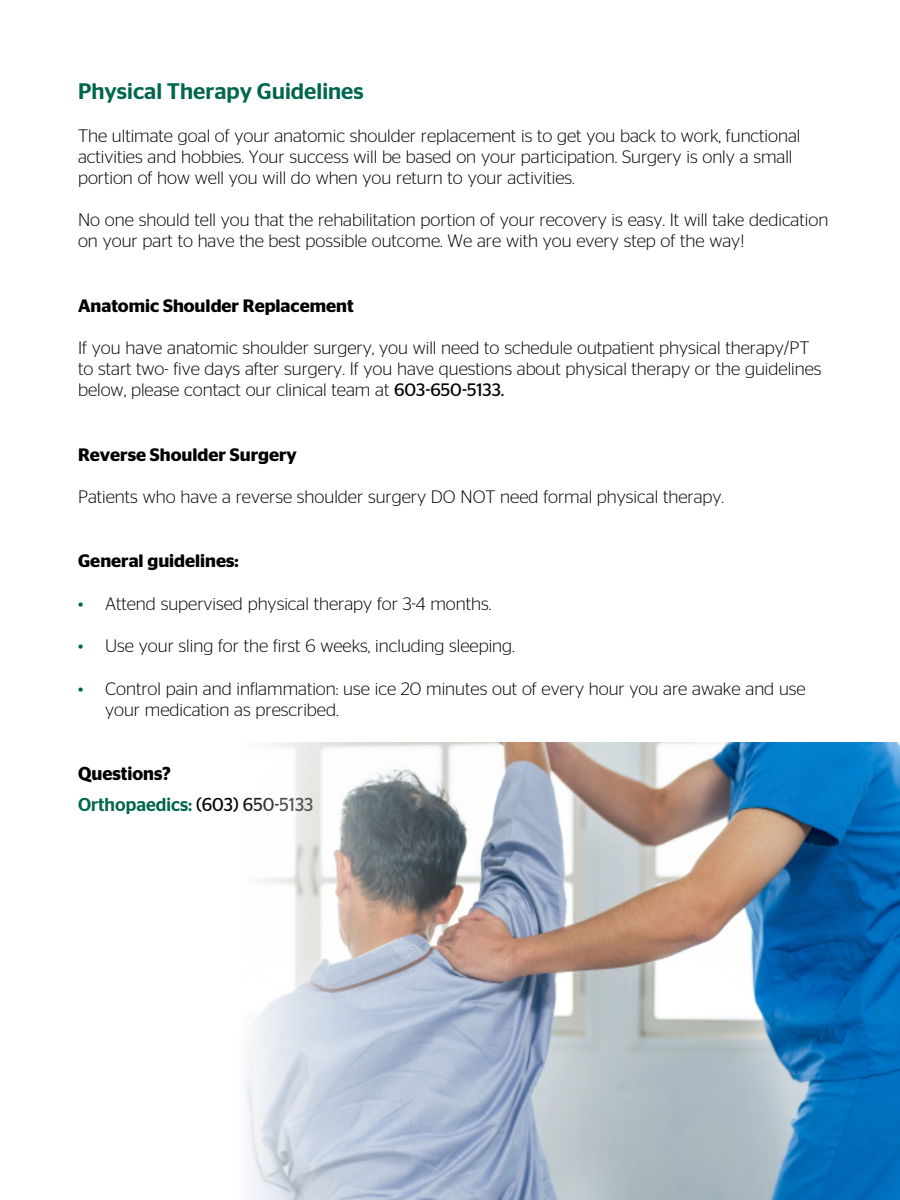
<style>
.page{position:relative;width:900px;height:1200px;background:#fff}
.page>*{position:absolute;margin:0;border:0;box-sizing:border-box;transform-origin:0 0}
.t1{font:500 22.5px "Stag Sans";color:#00664d}
.t2{font:500 18.75px "Stag Sans";color:#00664d;scale:.96 1}
.t3{font:600 18.75px "Stag Sans";color:#000;scale:.96 1}
.t4{font:300 18px/21px "Stag Sans";color:#000}
.t5{font:600 18px "Stag Sans";color:#000}
.s1{font-weight:400}
.s2{color:#00664d}
.s3{font-weight:400;color:#000}
</style>
<div class="page">
<img style="left:245px;top:743px;width:655px;height:457px">
<p class="t1" style="left:78px;top:75px;width:287px">Physical Therapy Guidelines</p>
<p class="t4" style="left:78px;top:124px;width:724px">The ultimate goal of your anatomic shoulder replacement is to get you back to work, functional activities and hobbies. Your success will be based on your participation. Surgery is only a small portion of how well you will do when you return to your activities.</p>
<p class="t4" style="left:78px;top:208px;width:752px">No one should tell you that the rehabilitation portion of your recovery is easy. It will take dedication on your part to have the best possible outcome. We are with you every step of the way!</p>
<p class="t5" style="left:78px;top:292px;width:277px">Anatomic Shoulder Replacement</p>
<p class="t4" style="left:78px;top:336px;width:745px">If you have anatomic shoulder surgery, you will need to schedule outpatient physical therapy/PT to start two- five days after surgery. If you have questions about physical therapy or the guidelines below, please contact our clinical team at <span class="s1">603-650-5133.</span></p>
<p class="t5" style="left:78px;top:441px;width:220px">Reverse Shoulder Surgery</p>
<p class="t4" style="left:78px;top:485px;width:648px">Patients who have a reverse shoulder surgery DO NOT need formal physical therapy.</p>
<p class="t5" style="left:78px;top:548px;width:162px">General guidelines:</p>
<p class="t4" style="left:78px;top:592px;width:415px"><span class="s2">•</span> Attend supervised physical therapy for 3-4 months.</p>
<p class="t4" style="left:78px;top:634px;width:438px"><span class="s2">•</span> Use your sling for the first 6 weeks, including sleeping.</p>
<p class="t4" style="left:105px;top:677px;width:702px;text-indent:-27px"><span class="s2">•</span> Control pain and inflammation: use ice 20 minutes out of every hour you are awake and use your medication as prescribed.</p>
<p class="t3" style="left:78px;top:760px;width:98px">Questions?</p>
<p class="t2" style="left:78px;top:791px;width:247px">Orthopaedics: <span class="s3">(603) 650-5133</span></p>
</div>
